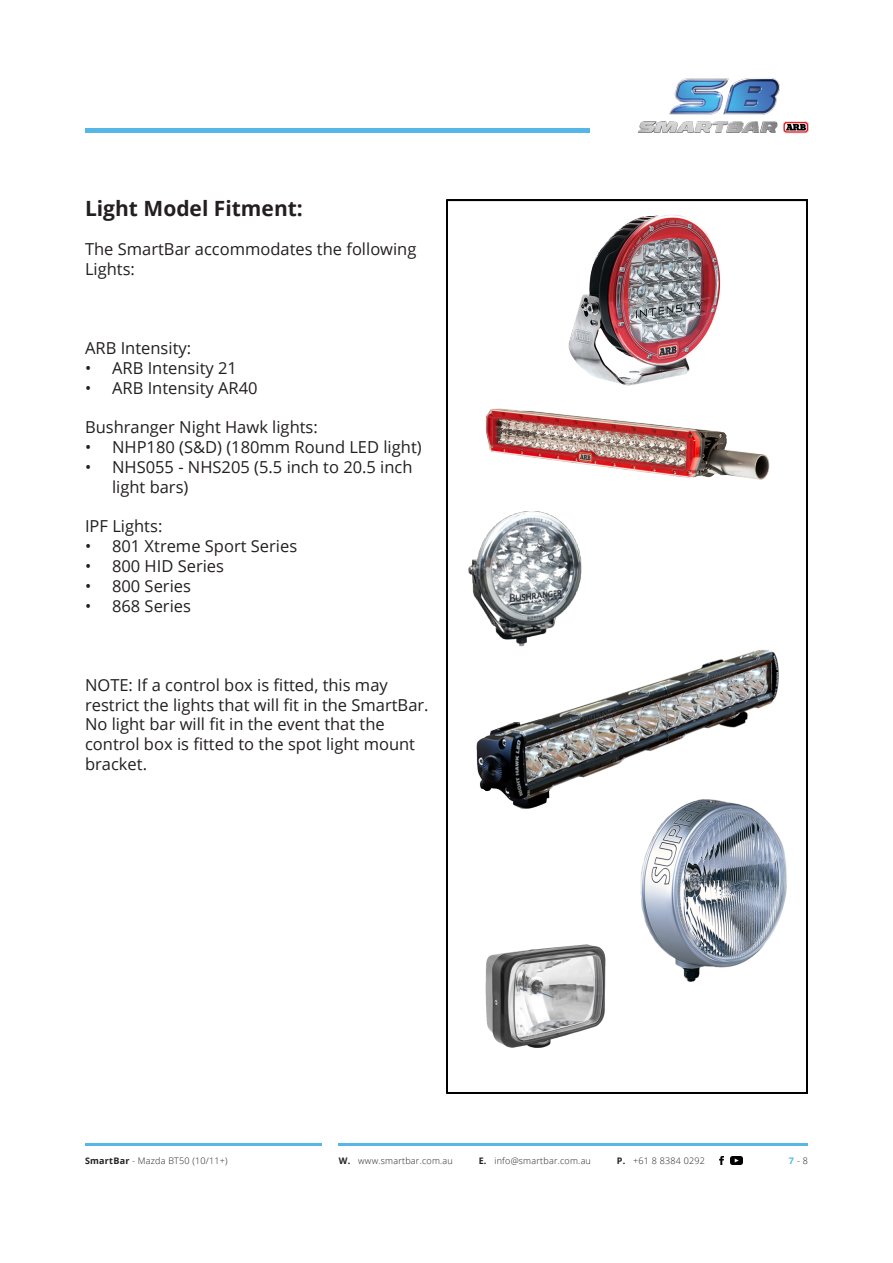
<style>
.page{position:relative;width:893px;height:1263px;background:#fff}
.page>*{position:absolute;margin:0;border:0;box-sizing:border-box;transform-origin:0 0}
.t1{font:700 21px "Open Sans";color:#231f20}
.t2{font:16.5px/19.8px "Open Sans";color:#231f20}
.t3{font:300 9px "Open Sans";letter-spacing:.025em;color:#231f20}
.s1{font-weight:700}
.s2{font-weight:700;color:#56b7e7}
</style>
<div class="page">
<img style="left:485px;top:408px;width:285px;height:72px">
<img style="left:568px;top:215px;width:153px;height:171px">
<img style="left:476px;top:646px;width:303px;height:163px">
<img style="left:469px;top:511px;width:113px;height:135px">
<img style="left:485px;top:944px;width:121px;height:104px">
<img style="left:638px;top:798px;width:149px;height:184px">
<div style="left:446px;top:199px;width:362px;height:894px;border:2px solid #000"></div>
<hr style="left:85px;top:128px;width:505px;height:4px;background:#56b7e7">
<img style="left:637px;top:78px;width:172px;height:56px">
<hr style="left:85px;top:1143px;width:237px;height:2px;background:#56b7e7">
<hr style="left:339px;top:1143px;width:469px;height:2px;background:#56b7e7">
<svg style="left:720px;top:1156px;width:4px;height:8px"></svg>
<svg style="left:731px;top:1156px;width:11px;height:8px"></svg>
<p class="t1" style="left:85px;top:193px;width:219px">Light Model Fitment:</p>
<p class="t2" style="left:85px;top:239px;width:333px">The SmartBar accommodates the following<br>Lights:</p>
<p class="t2" style="left:85px;top:338px;width:108px">ARB Intensity:</p>
<p class="t2" style="left:85px;top:358px;width:153px">• ARB Intensity 21</p>
<p class="t2" style="left:85px;top:377px;width:174px">• ARB Intensity AR40</p>
<p class="t2" style="left:85px;top:417px;width:234px">Bushranger Night Hawk lights:</p>
<p class="t2" style="left:85px;top:437px;width:338px">• NHP180 (S&amp;D) (180mm Round LED light)</p>
<p class="t2" style="left:112px;top:457px;width:302px;text-indent:-27px">• NHS055 - NHS205 (5.5 inch to 20.5 inch light bars)</p>
<p class="t2" style="left:85px;top:516px;width:79px">IPF Lights:</p>
<p class="t2" style="left:85px;top:536px;width:214px">• 801 Xtreme Sport Series</p>
<p class="t2" style="left:85px;top:556px;width:141px">• 800 HID Series</p>
<p class="t2" style="left:85px;top:575px;width:107px">• 800 Series</p>
<p class="t2" style="left:85px;top:595px;width:107px">• 868 Series</p>
<p class="t2" style="left:85px;top:674px;width:345px">NOTE: If a control box is fitted, this may restrict the lights that will fit in the SmartBar.<br>No light bar will fit in the event that the control box is fitted to the spot light mount bracket.</p>
<p class="t3" style="left:85px;top:1154px;width:144px"><span class="s1">SmartBar</span> - Mazda BT50 (10/11+)</p>
<p class="t3" style="left:339px;top:1154px;width:116px"><span class="s1">W.</span> www.smartbar.com.au</p>
<p class="t3" style="left:479px;top:1154px;width:114px"><span class="s1">E.</span> info@smartbar.com.au</p>
<p class="t3" style="left:617px;top:1154px;width:90px"><span class="s1">P.</span> +61 8 8384 0292</p>
<p class="t3" style="left:789px;top:1154px;width:21px"><span class="s2">7</span> - 8</p>
</div>
